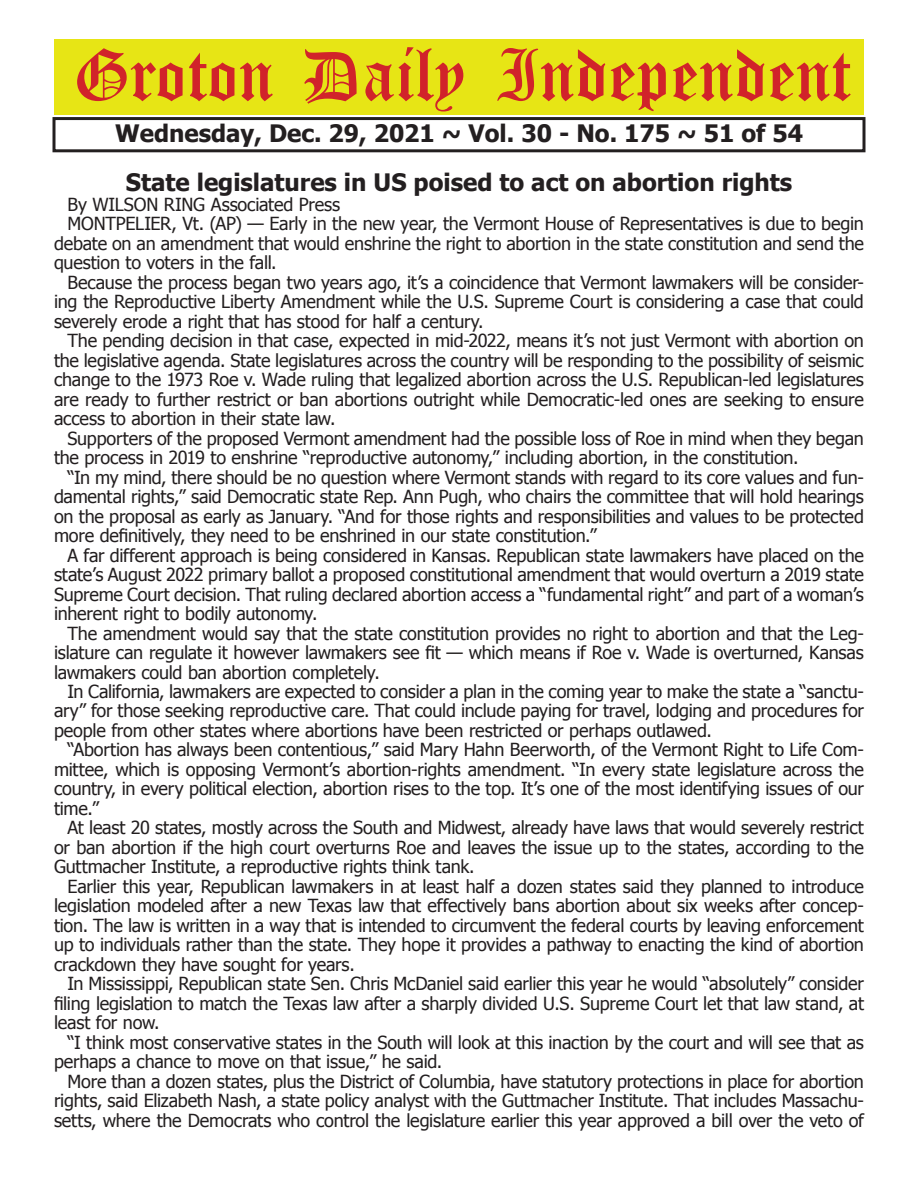
<style>
.page{position:relative;width:918px;height:1188px;background:#fff}
.page>*{position:absolute;margin:0;border:0;box-sizing:border-box;transform-origin:0 0}
.t1{font:54px "Old English Five";color:#d1232a}
.t2{font:700 24px "Tahoma";color:#231f20}
.t3{font:18px "Tahoma";letter-spacing:-.01em;color:#231f20}
</style>
<div class="page">
<div style="left:52px;top:117px;width:814px;height:35px;border:3px solid #231f20"></div>
<div style="left:54px;top:40px;width:810px;height:75px;background:#e7e515"></div>
<h1 class="t1" style="left:73px;top:50px;width:779px">Groton Daily Independent</h1>
<h2 class="t2" style="left:115px;top:116px;width:689px">Wednesday, Dec. 29, 2021 ~ Vol. 30 - No. 175 ~ 51 of 54</h2>
<h2 class="t2" style="left:126px;top:166px;width:668px">State legislatures in US poised to act on abortion rights</h2>
<p class="t3" style="left:68px;top:192px;width:274px">By WILSON RING Associated Press</p>
<p class="t3" style="left:68px;top:212px;width:798px">MONTPELIER, Vt. (AP) — Early in the new year, the Vermont House of Representatives is due to begin</p>
<p class="t3" style="left:54px;top:231px;width:811px">debate on an amendment that would enshrine the right to abortion in the state constitution and send the</p>
<p class="t3" style="left:54px;top:251px;width:224px">question to voters in the fall.</p>
<p class="t3" style="left:68px;top:270px;width:798px">Because the process began two years ago, it’s a coincidence that Vermont lawmakers will be consider-</p>
<p class="t3" style="left:54px;top:290px;width:811px">ing the Reproductive Liberty Amendment while the U.S. Supreme Court is considering a case that could</p>
<p class="t3" style="left:54px;top:309px;width:431px">severely erode a right that has stood for half a century.</p>
<p class="t3" style="left:68px;top:328px;width:798px">The pending decision in that case, expected in mid-2022, means it’s not just Vermont with abortion on</p>
<p class="t3" style="left:54px;top:348px;width:811px">the legislative agenda. State legislatures across the country will be responding to the possibility of seismic</p>
<p class="t3" style="left:54px;top:367px;width:811px">change to the 1973 Roe v. Wade ruling that legalized abortion across the U.S. Republican-led legislatures</p>
<p class="t3" style="left:54px;top:387px;width:812px">are ready to further restrict or ban abortions outright while Democratic-led ones are seeking to ensure</p>
<p class="t3" style="left:54px;top:406px;width:283px">access to abortion in their state law.</p>
<p class="t3" style="left:68px;top:426px;width:798px">Supporters of the proposed Vermont amendment had the possible loss of Roe in mind when they began</p>
<p class="t3" style="left:54px;top:445px;width:746px">the process in 2019 to enshrine “reproductive autonomy,” including abortion, in the constitution.</p>
<p class="t3" style="left:68px;top:465px;width:798px">“In my mind, there should be no question where Vermont stands with regard to its core values and fun-</p>
<p class="t3" style="left:54px;top:484px;width:811px">damental rights,” said Democratic state Rep. Ann Pugh, who chairs the committee that will hold hearings</p>
<p class="t3" style="left:54px;top:504px;width:811px">on the proposal as early as January. “And for those rights and responsibilities and values to be protected</p>
<p class="t3" style="left:54px;top:523px;width:544px">more definitively, they need to be enshrined in our state constitution.”</p>
<p class="t3" style="left:68px;top:543px;width:798px">A far different approach is being considered in Kansas. Republican state lawmakers have placed on the</p>
<p class="t3" style="left:54px;top:562px;width:812px">state’s August 2022 primary ballot a proposed constitutional amendment that would overturn a 2019 state</p>
<p class="t3" style="left:54px;top:582px;width:811px">Supreme Court decision. That ruling declared abortion access a “fundamental right” and part of a woman’s</p>
<p class="t3" style="left:54px;top:601px;width:265px">inherent right to bodily autonomy.</p>
<p class="t3" style="left:68px;top:621px;width:798px">The amendment would say that the state constitution provides no right to abortion and that the Leg-</p>
<p class="t3" style="left:54px;top:640px;width:811px">islature can regulate it however lawmakers see fit — which means if Roe v. Wade is overturned, Kansas</p>
<p class="t3" style="left:54px;top:660px;width:327px">lawmakers could ban abortion completely.</p>
<p class="t3" style="left:68px;top:679px;width:798px">In California, lawmakers are expected to consider a plan in the coming year to make the state a “sanctu-</p>
<p class="t3" style="left:54px;top:699px;width:812px">ary” for those seeking reproductive care. That could include paying for travel, lodging and procedures for</p>
<p class="t3" style="left:54px;top:718px;width:659px">people from other states where abortions have been restricted or perhaps outlawed.</p>
<p class="t3" style="left:68px;top:738px;width:798px">“Abortion has always been contentious,” said Mary Hahn Beerworth, of the Vermont Right to Life Com-</p>
<p class="t3" style="left:54px;top:757px;width:812px">mittee, which is opposing Vermont’s abortion-rights amendment. “In every state legislature across the</p>
<p class="t3" style="left:54px;top:777px;width:812px">country, in every political election, abortion rises to the top. It’s one of the most identifying issues of our</p>
<p class="t3" style="left:54px;top:796px;width:46px">time.”</p>
<p class="t3" style="left:68px;top:816px;width:798px">At least 20 states, mostly across the South and Midwest, already have laws that would severely restrict</p>
<p class="t3" style="left:54px;top:835px;width:811px">or ban abortion if the high court overturns Roe and leaves the issue up to the states, according to the</p>
<p class="t3" style="left:54px;top:855px;width:422px">Guttmacher Institute, a reproductive rights think tank.</p>
<p class="t3" style="left:68px;top:874px;width:798px">Earlier this year, Republican lawmakers in at least half a dozen states said they planned to introduce</p>
<p class="t3" style="left:54px;top:894px;width:812px">legislation modeled after a new Texas law that effectively bans abortion about six weeks after concep-</p>
<p class="t3" style="left:54px;top:913px;width:812px">tion. The law is written in a way that is intended to circumvent the federal courts by leaving enforcement</p>
<p class="t3" style="left:54px;top:933px;width:812px">up to individuals rather than the state. They hope it provides a pathway to enacting the kind of abortion</p>
<p class="t3" style="left:54px;top:952px;width:302px">crackdown they have sought for years.</p>
<p class="t3" style="left:68px;top:972px;width:798px">In Mississippi, Republican state Sen. Chris McDaniel said earlier this year he would “absolutely” consider</p>
<p class="t3" style="left:54px;top:991px;width:812px">filing legislation to match the Texas law after a sharply divided U.S. Supreme Court let that law stand, at</p>
<p class="t3" style="left:54px;top:1011px;width:107px">least for now.</p>
<p class="t3" style="left:68px;top:1030px;width:798px">“I think most conservative states in the South will look at this inaction by the court and will see that as</p>
<p class="t3" style="left:54px;top:1050px;width:390px">perhaps a chance to move on that issue,” he said.</p>
<p class="t3" style="left:68px;top:1069px;width:798px">More than a dozen states, plus the District of Columbia, have statutory protections in place for abortion</p>
<p class="t3" style="left:54px;top:1089px;width:812px">rights, said Elizabeth Nash, a state policy analyst with the Guttmacher Institute. That includes Massachu-</p>
<p class="t3" style="left:54px;top:1108px;width:812px">setts, where the Democrats who control the legislature earlier this year approved a bill over the veto of</p>
</div>
